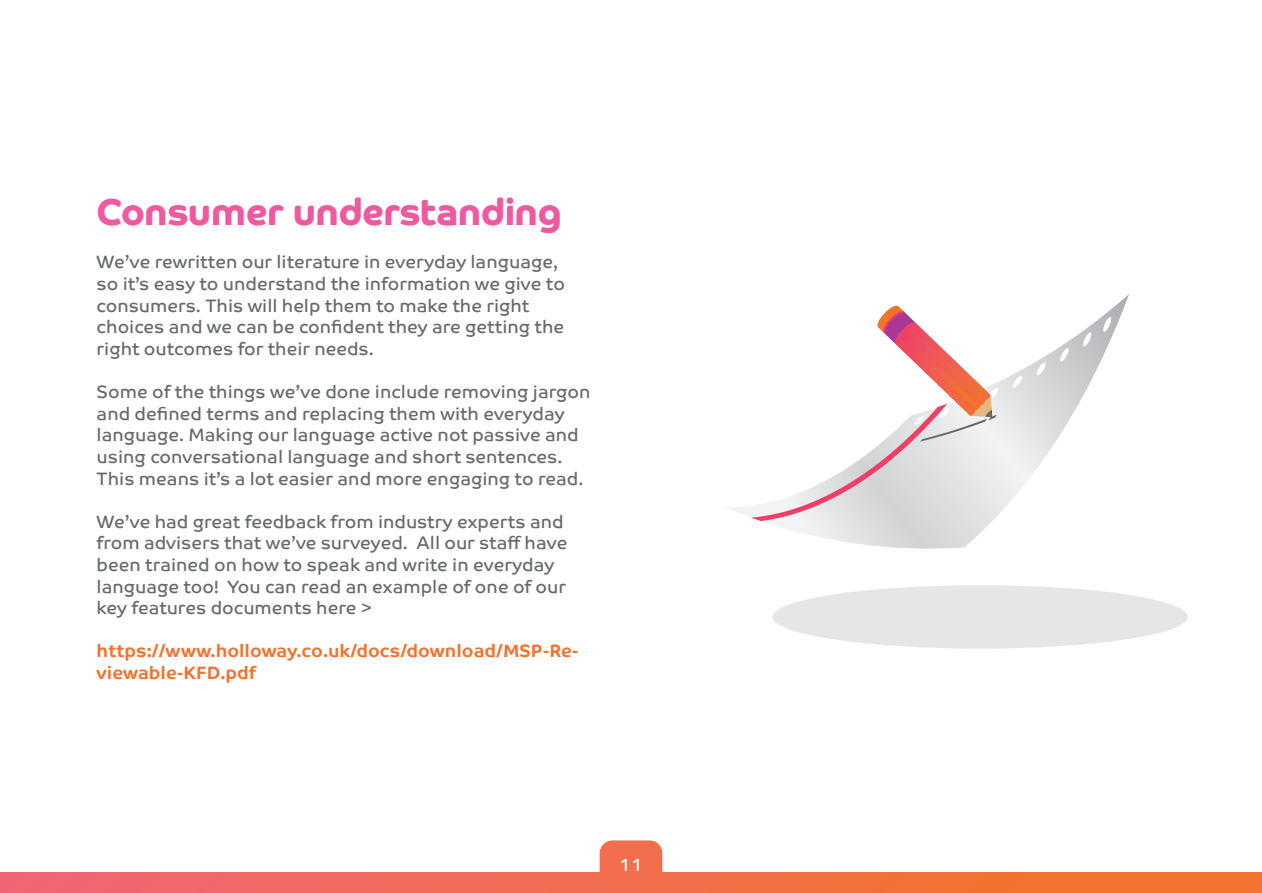
<style>
.page{position:relative;width:1262px;height:893px;background:#fff}
.page>*{position:absolute;margin:0;border:0;box-sizing:border-box;transform-origin:0 0}
.t1{font:700 37.5px "Co Headline";color:#ed5aa0}
.t2{font:18px/21.6px "Co Text";color:#656a6b}
.t3{font:700 18px/21.6px "Co Text";color:#f3722d}
.t4{font:18px "Co Text";color:#fff}
</style>
<div class="page">
<div style="left:0;top:872px;width:1262px;height:20px;background:linear-gradient(to right,#ef6677,#f47423)"></div>
<div style="left:599px;top:840px;width:63px;height:51px;background:#f26e4c"></div>
<div style="left:772px;top:585px;width:415px;height:63px;background:#e6e6e6;border-radius:50%"></div>
<svg style="left:727px;top:294px;width:402px;height:255px"></svg>
<svg style="left:751px;top:304px;width:246px;height:217px"></svg>
<h1 class="t1" style="left:97px;top:190px;width:466px">Consumer understanding</h1>
<p class="t2" style="left:97px;top:251px;width:470px">We’ve rewritten our literature in everyday language, so it’s easy to understand the information we give to consumers. This will help them to make the right choices and we can be confident they are getting the right outcomes for their needs.</p>
<p class="t2" style="left:97px;top:381px;width:495px">Some of the things we’ve done include removing jargon and defined terms and replacing them with everyday language. Making our language active not passive and using conversational language and short sentences.<br>This means it’s a lot easier and more engaging to read.</p>
<p class="t2" style="left:97px;top:510px;width:472px">We’ve had great feedback from industry experts and from advisers that we’ve surveyed. All our staff have been trained on how to speak and write in everyday language too! You can read an example of one of our key features documents here &gt;</p>
<p class="t3" style="left:97px;top:640px;width:483px">https://www.holloway.co.uk/docs/download/MSP-Re&shy;viewable-KFD.pdf</p>
<p class="t4" style="left:619px;top:854px;width:25px">11</p>
</div>
